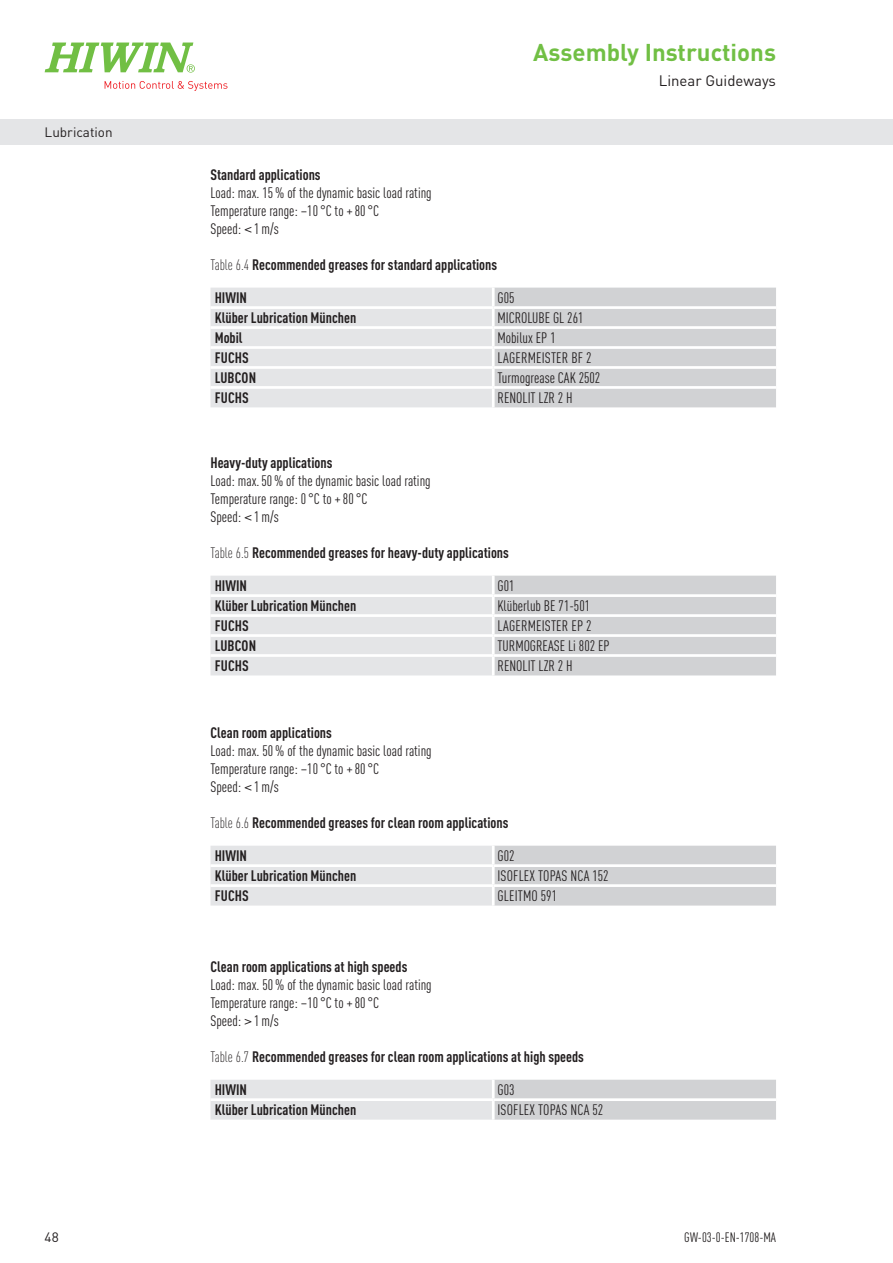
<style>
.page{position:relative;width:893px;height:1263px;background:#fff}
.page>*{position:absolute;margin:0;border:0;box-sizing:border-box;transform-origin:0 0}
.t1{font:700 24px "DIN Pro";color:#71bf44}
.t2{font:condensed 15px/18px "DIN Pro";color:#231f20}
.t3{font:700 condensed 15px "DIN Pro";color:#231f20}
.t4{font:15px "DIN Pro";color:#231f20}
.t5{font:condensed 13.5px "DIN Pro";color:#231f20}
.t6{font:13.5px "DIN Pro";color:#231f20}
.s1{font-weight:300}
</style>
<div class="page">
<svg style="left:45px;top:43px;width:150px;height:30px"></svg>
<svg style="left:105px;top:81px;width:122px;height:10px"></svg>
<div style="left:0;top:119px;width:893px;height:26px;background:#e4e5e7"></div>
<svg style="left:210px;top:288px;width:566px;height:119px;background:#dadbdd"></svg>
<hr style="left:210px;top:306px;width:283px;height:3px;background:#fff">
<hr style="left:493px;top:306px;width:283px;height:3px;background:#fff">
<hr style="left:210px;top:326px;width:283px;height:3px;background:#fff">
<hr style="left:493px;top:326px;width:283px;height:3px;background:#fff">
<hr style="left:210px;top:346px;width:283px;height:3px;background:#fff">
<hr style="left:493px;top:346px;width:283px;height:3px;background:#fff">
<hr style="left:210px;top:366px;width:283px;height:3px;background:#fff">
<hr style="left:493px;top:366px;width:283px;height:3px;background:#fff">
<hr style="left:492px;top:288px;width:3px;height:18px;background:#fff">
<hr style="left:492px;top:309px;width:3px;height:17px;background:#fff">
<hr style="left:492px;top:329px;width:3px;height:17px;background:#fff">
<hr style="left:492px;top:349px;width:3px;height:17px;background:#fff">
<hr style="left:492px;top:369px;width:3px;height:17px;background:#fff">
<hr style="left:492px;top:389px;width:3px;height:18px;background:#fff">
<hr style="left:210px;top:386px;width:283px;height:3px;background:#fff">
<hr style="left:493px;top:386px;width:283px;height:3px;background:#fff">
<svg style="left:210px;top:576px;width:566px;height:99px;background:#dadbdd"></svg>
<hr style="left:210px;top:594px;width:283px;height:3px;background:#fff">
<hr style="left:493px;top:594px;width:283px;height:3px;background:#fff">
<hr style="left:210px;top:614px;width:283px;height:3px;background:#fff">
<hr style="left:493px;top:614px;width:283px;height:3px;background:#fff">
<hr style="left:210px;top:634px;width:283px;height:3px;background:#fff">
<hr style="left:493px;top:634px;width:283px;height:3px;background:#fff">
<hr style="left:492px;top:576px;width:3px;height:18px;background:#fff">
<hr style="left:492px;top:597px;width:3px;height:17px;background:#fff">
<hr style="left:492px;top:617px;width:3px;height:17px;background:#fff">
<hr style="left:492px;top:637px;width:3px;height:17px;background:#fff">
<hr style="left:492px;top:657px;width:3px;height:18px;background:#fff">
<hr style="left:210px;top:654px;width:283px;height:3px;background:#fff">
<hr style="left:493px;top:654px;width:283px;height:3px;background:#fff">
<svg style="left:210px;top:846px;width:566px;height:59px;background:#dadbdd"></svg>
<hr style="left:210px;top:864px;width:283px;height:3px;background:#fff">
<hr style="left:493px;top:864px;width:283px;height:3px;background:#fff">
<hr style="left:210px;top:884px;width:283px;height:3px;background:#fff">
<hr style="left:493px;top:884px;width:283px;height:3px;background:#fff">
<hr style="left:492px;top:846px;width:3px;height:18px;background:#fff">
<hr style="left:492px;top:867px;width:3px;height:17px;background:#fff">
<hr style="left:492px;top:887px;width:3px;height:18px;background:#fff">
<svg style="left:210px;top:1080px;width:566px;height:40px;background:#dadbdd"></svg>
<hr style="left:210px;top:1098px;width:283px;height:3px;background:#fff">
<hr style="left:493px;top:1098px;width:283px;height:3px;background:#fff">
<hr style="left:492px;top:1080px;width:3px;height:18px;background:#fff">
<hr style="left:492px;top:1101px;width:3px;height:19px;background:#fff">
<p class="t6" style="left:45px;top:121px;width:70px">Lubrication</p>
<p class="t6" style="left:45px;top:1226px;width:16px">48</p>
<p class="t3" style="left:210px;top:163px;width:112px">Standard applications</p>
<p class="t2" style="left:210px;top:182px;width:223px">Load: max. 15% of the dynamic basic load rating<br>Temperature range: –10°C to + 80°C<br>Speed: &lt;1m/s</p>
<p class="t3" style="left:210px;top:253px;width:288px"><span class="s1">Table 6.4</span> Recommended greases for standard applications</p>
<h1 class="t1" style="left:533px;top:32px;width:244px">Assembly Instructions</h1>
<p class="t4" style="left:659px;top:69px;width:119px">Linear Guideways</p>
<p class="t3" style="left:215px;top:287px;width:34px">HIWIN</p>
<p class="t2" style="left:497px;top:288px;width:19px">G05</p>
<p class="t3" style="left:215px;top:307px;width:143px">Klüber Lubrication München</p>
<p class="t2" style="left:497px;top:308px;width:88px">MICROLUBE GL 261</p>
<p class="t3" style="left:215px;top:327px;width:29px">Mobil</p>
<p class="t2" style="left:497px;top:328px;width:60px">Mobilux EP 1</p>
<p class="t3" style="left:215px;top:347px;width:36px">FUCHS</p>
<p class="t2" style="left:497px;top:348px;width:96px">LAGERMEISTER BF 2</p>
<p class="t3" style="left:215px;top:366px;width:43px">LUBCON</p>
<p class="t2" style="left:497px;top:368px;width:104px">Turmogrease CAK 2502</p>
<p class="t3" style="left:215px;top:386px;width:36px">FUCHS</p>
<p class="t2" style="left:497px;top:388px;width:77px">RENOLIT LZR 2 H</p>
<p class="t3" style="left:210px;top:451px;width:123px">Heavy-duty applications</p>
<p class="t2" style="left:210px;top:470px;width:222px">Load: max.50% of the dynamic basic load rating<br>Temperature range: 0°C to + 80°C<br>Speed: &lt;1m/s</p>
<p class="t3" style="left:210px;top:541px;width:300px"><span class="s1">Table 6.5</span> Recommended greases for heavy-duty applications</p>
<p class="t3" style="left:215px;top:575px;width:34px">HIWIN</p>
<p class="t2" style="left:497px;top:576px;width:19px">G01</p>
<p class="t3" style="left:215px;top:595px;width:143px">Klüber Lubrication München</p>
<p class="t2" style="left:497px;top:596px;width:94px">Klüberlub BE 71-501</p>
<p class="t3" style="left:215px;top:615px;width:36px">FUCHS</p>
<p class="t2" style="left:497px;top:616px;width:96px">LAGERMEISTER EP 2</p>
<p class="t3" style="left:215px;top:635px;width:43px">LUBCON</p>
<p class="t2" style="left:497px;top:636px;width:114px">TURMOGREASE Li 802 EP</p>
<p class="t3" style="left:215px;top:654px;width:36px">FUCHS</p>
<p class="t2" style="left:497px;top:656px;width:77px">RENOLIT LZR 2 H</p>
<p class="t3" style="left:210px;top:721px;width:123px">Clean room applications</p>
<p class="t2" style="left:210px;top:740px;width:223px">Load: max. 50% of the dynamic basic load rating<br>Temperature range: –10°C to + 80°C<br>Speed: &lt;1m/s</p>
<p class="t3" style="left:210px;top:811px;width:299px"><span class="s1">Table 6.6</span> Recommended greases for clean room applications</p>
<p class="t3" style="left:215px;top:845px;width:34px">HIWIN</p>
<p class="t2" style="left:497px;top:846px;width:19px">G02</p>
<p class="t3" style="left:215px;top:865px;width:143px">Klüber Lubrication München</p>
<p class="t2" style="left:497px;top:866px;width:113px">ISOFLEX TOPAS NCA 152</p>
<p class="t3" style="left:215px;top:885px;width:36px">FUCHS</p>
<p class="t2" style="left:497px;top:886px;width:61px">GLEITMO 591</p>
<p class="t3" style="left:210px;top:955px;width:198px">Clean room applications at high speeds</p>
<p class="t2" style="left:210px;top:974px;width:223px">Load: max. 50% of the dynamic basic load rating<br>Temperature range: –10°C to + 80°C<br>Speed: &gt;1m/s</p>
<p class="t3" style="left:210px;top:1045px;width:375px"><span class="s1">Table 6.7</span> Recommended greases for clean room applications at high speeds</p>
<p class="t3" style="left:215px;top:1079px;width:34px">HIWIN</p>
<p class="t2" style="left:497px;top:1080px;width:19px">G03</p>
<p class="t3" style="left:215px;top:1099px;width:143px">Klüber Lubrication München</p>
<p class="t2" style="left:497px;top:1100px;width:107px">ISOFLEX TOPAS NCA 52</p>
<p class="t5" style="left:684px;top:1227px;width:93px">GW-03-0-EN-1708-MA</p>
</div>
